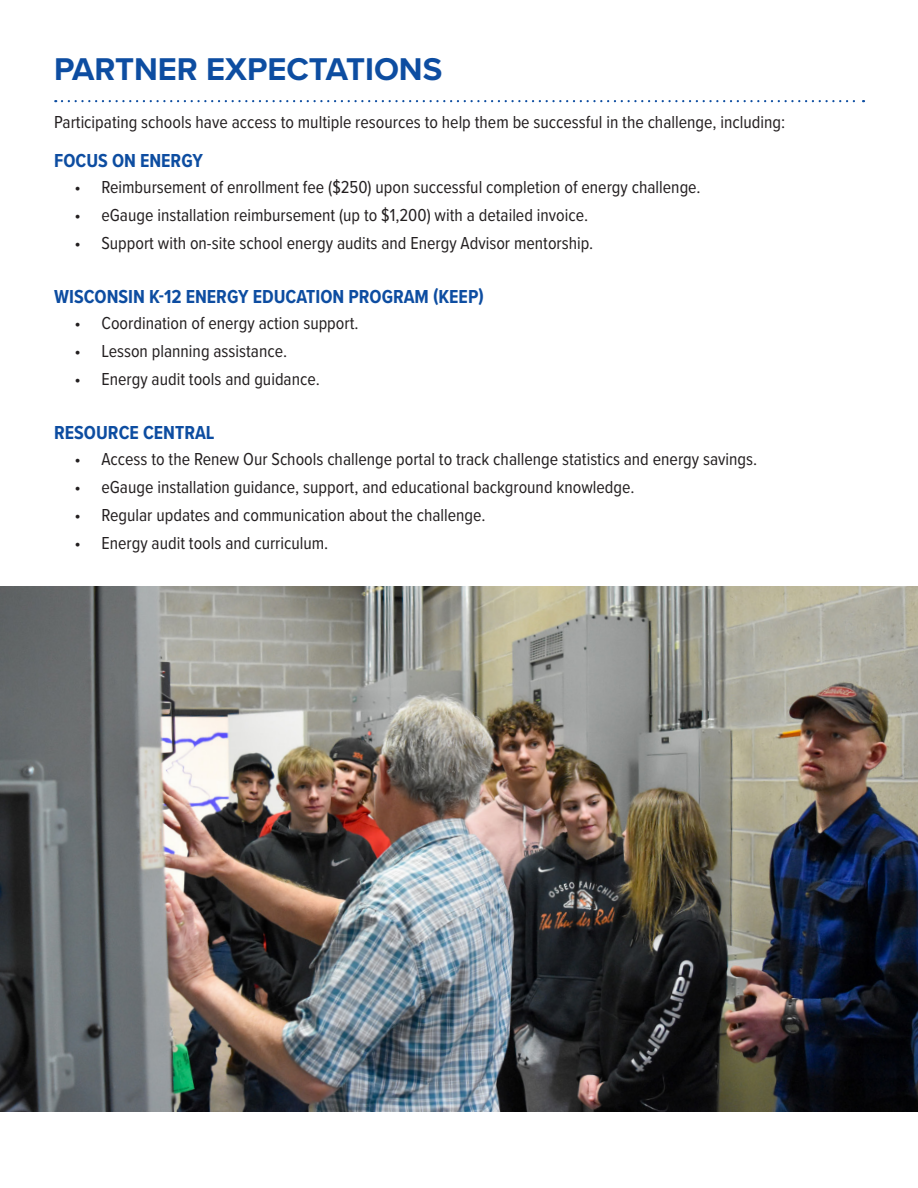
<style>
.page{position:relative;width:918px;height:1188px;background:#fff}
.page>*{position:absolute;margin:0;border:0;box-sizing:border-box;transform-origin:0 0}
.t1{font:700 32.7px "Proxima Nova";color:#0d4da1}
.Inc_App_Body_Copy_-_BASIC{font:700 19.5px "Proxima Nova Cond";color:#0d4da1}
.t2{font:18px "Proxima Nova Cond";color:#231f20}
</style>
<div class="page">
<svg style="left:62px;top:100px;width:802px;height:2px"></svg>
<img style="left:0;top:586px;width:918px;height:526px">
<p class="t1" style="left:54px;top:45px;width:390px">PARTNER EXPECTATIONS</p>
<p class="t2" style="left:54px;top:109px;width:733px">Participating schools have access to multiple resources to help them be successful in the challenge, including:</p>
<p class="Inc_App_Body_Copy_-_BASIC" style="left:54px;top:146px;width:150px">FOCUS ON ENERGY</p>
<p class="t2" style="left:74px;top:174px;width:628px">• Reimbursement of enrollment fee ($250) upon successful completion of energy challenge.</p>
<p class="t2" style="left:74px;top:202px;width:515px">• eGauge installation reimbursement (up to $1,200) with a detailed invoice.</p>
<p class="t2" style="left:74px;top:230px;width:521px">• Support with on-site school energy audits and Energy Advisor mentorship.</p>
<p class="Inc_App_Body_Copy_-_BASIC" style="left:54px;top:282px;width:431px">WISCONSIN K-12 ENERGY EDUCATION PROGRAM (KEEP)</p>
<p class="t2" style="left:74px;top:310px;width:286px">• Coordination of energy action support.</p>
<p class="t2" style="left:74px;top:338px;width:214px">• Lesson planning assistance.</p>
<p class="t2" style="left:74px;top:366px;width:247px">• Energy audit tools and guidance.</p>
<p class="Inc_App_Body_Copy_-_BASIC" style="left:54px;top:418px;width:162px">RESOURCE CENTRAL</p>
<p class="t2" style="left:74px;top:446px;width:684px">• Access to the Renew Our Schools challenge portal to track challenge statistics and energy savings.</p>
<p class="t2" style="left:74px;top:474px;width:562px">• eGauge installation guidance, support, and educational background knowledge.</p>
<p class="t2" style="left:74px;top:502px;width:413px">• Regular updates and communication about the challenge.</p>
<p class="t2" style="left:74px;top:530px;width:256px">• Energy audit tools and curriculum.</p>
</div>
